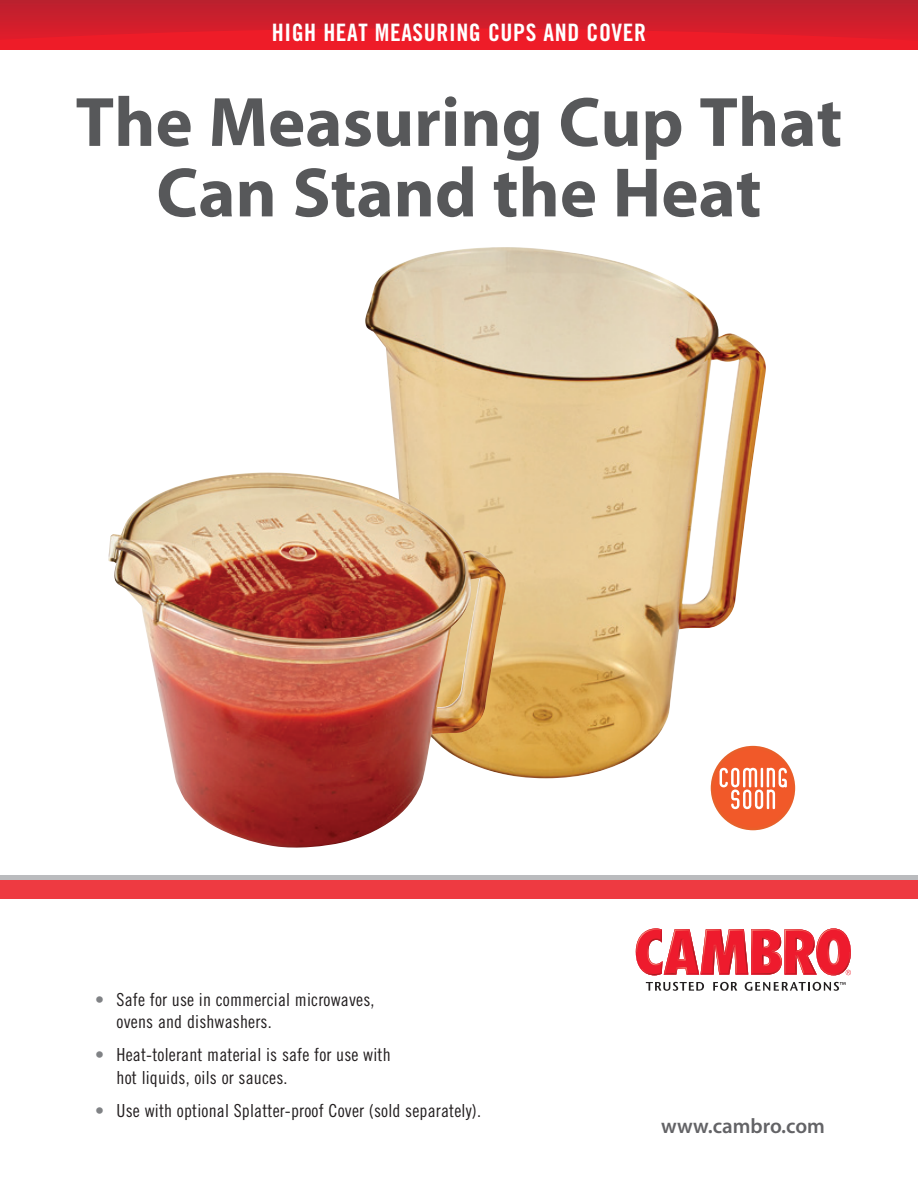
<style>
.page{position:relative;width:918px;height:1188px;background:#fff}
.page>*{position:absolute;margin:0;border:0;box-sizing:border-box;transform-origin:0 0}
.t1{font:700 70.5px/70.5px "Myriad Pro";color:#57585a;text-align:center}
.t2{font:24px "Trade Gothic LT Std Bd Cn 20";letter-spacing:.025em;color:#fff}
.t3{font:600 21px "Myriad Pro";color:#636366}
.t4{font:18px/22.5px "Trade Gothic LT Std Cn 18";letter-spacing:.01em;color:#231f20}
.s1{color:#808285}
</style>
<div class="page">
<div style="left:0;top:0;width:918px;height:49px;background:#ee1c28"></div>
<svg style="left:0;top:0;width:918px;height:40px"></svg>
<div style="left:0;top:875px;width:918px;height:24px;background:#ee3a41"></div>
<div style="left:0;top:875px;width:918px;height:5px;background:#babbbe"></div>
<svg style="left:646px;top:982px;width:58px;height:9px"></svg>
<svg style="left:713px;top:982px;width:24px;height:9px"></svg>
<svg style="left:745px;top:982px;width:101px;height:9px"></svg>
<svg style="left:636px;top:928px;width:215px;height:47px"></svg>
<img style="left:365px;top:247px;width:401px;height:531px">
<img style="left:108px;top:472px;width:399px;height:376px">
<svg style="left:707px;top:742px;width:92px;height:92px"></svg>
<div style="left:711px;top:746px;width:84px;height:84px;background:#f15929;border-radius:50%"></div>
<svg style="left:720px;top:768px;width:67px;height:41px"></svg>
<h2 class="t2" style="left:272px;top:18px;width:376px">HIGH HEAT MEASURING CUPS AND COVER</h2>
<h1 class="t1" style="left:76px;top:85px;width:768px">The Measuring Cup That<br>Can Stand the Heat</h1>
<p class="t4" style="left:117px;top:988px;width:259px;text-indent:-22px"><span class="s1">•</span> Safe for use in commercial microwaves, ovens and dishwashers.</p>
<p class="t4" style="left:117px;top:1043px;width:276px;text-indent:-22px"><span class="s1">•</span> Heat-tolerant material is safe for use with hot liquids, oils or sauces.</p>
<p class="t4" style="left:95px;top:1099px;width:387px"><span class="s1">•</span> Use with optional Splatter-proof Cover (sold separately).</p>
<p class="t3" style="left:661px;top:1112px;width:165px">www.cambro.com</p>
</div>
